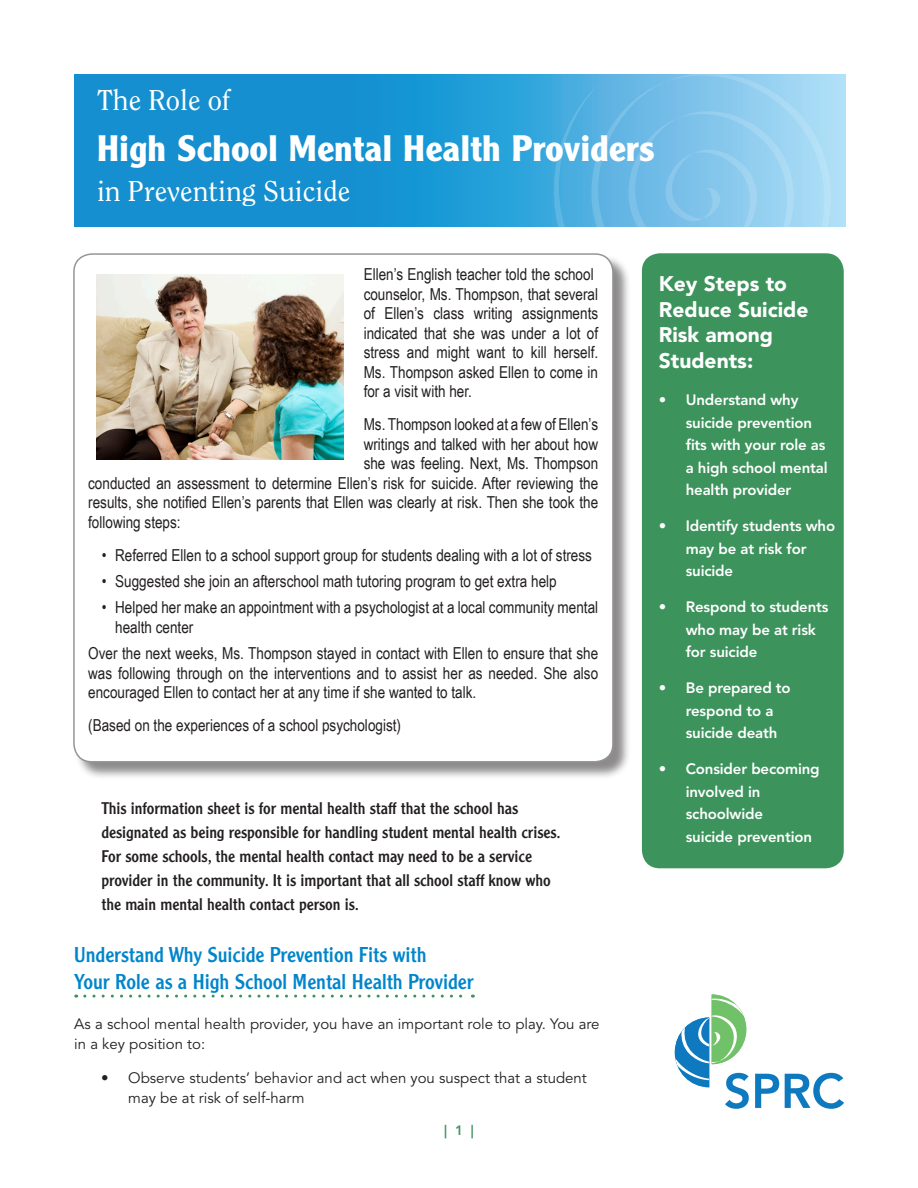
<style>
.page{position:relative;width:918px;height:1188px;background:#fff}
.page>*{position:absolute;margin:0;border:0;box-sizing:border-box;transform-origin:0 0}
.heading-title{font:700 36px "Clearface Gothic LT Std";letter-spacing:.015em;color:#fff}
.heading-title-2{font:28.5px "Clearface Std";color:#fff}
.A_Head{font:21px/27px "Clearface Gothic LT Std";color:#0085cb}
.pullout_head{font:900 21px/25.5px "Avenir LT Std";color:#fff}
.vignette{font:16.5px/19.5px "Arial Narrow";color:#231f20}
.callout_text{font:16.5px/24px "Clearface Gothic LT Std";color:#231f20}
.t1{font:800 15px/22.5px "Avenir LT Std";letter-spacing:-.01em;color:#fff}
.body{font:15px/20.2px "Avenir LT Std";color:#231f20}
.t2{font:800 13.5px "Avenir LT Std";color:#3c935b}
</style>
<div class="page">
<svg style="left:74px;top:74px;width:771px;height:152px;background:#1a94d2"></svg>
<svg style="left:552px;top:74px;width:289px;height:264px"></svg>
<svg style="left:675px;top:994px;width:169px;height:115px"></svg>
<svg style="left:85px;top:995px;width:388px;height:3px"></svg>
<div style="left:75px;top:255px;width:556px;height:525px;background:#231f20;opacity:.52"></div>
<div style="left:74px;top:254px;width:539px;height:508px;background:#fff;border-radius:18px"></div>
<div style="left:73px;top:253px;width:541px;height:510px;border:2px solid #939598;border-radius:18px"></div>
<div style="left:642px;top:253px;width:202px;height:615px;background:#3c935b;border-radius:18px"></div>
<img style="left:96px;top:275px;width:247px;height:184px">
<p class="heading-title-2" style="left:97px;top:83px;width:135px">The Role of</p>
<p class="heading-title" style="left:97px;top:127px;width:559px">High School Mental Health Providers</p>
<p class="heading-title-2" style="left:97px;top:174px;width:255px">in Preventing Suicide</p>
<p class="vignette" style="left:364px;top:264px;width:236px">Ellen’s English teacher told the school counselor, Ms. Thompson, that several of Ellen’s class writing assignments indicated that she was under a lot of stress and might want to kill herself.<br>Ms. Thompson asked Ellen to come in for a visit with her.</p>
<p class="vignette" style="left:364px;top:414px;width:236px">Ms. Thompson looked at a few of Ellen’s</p>
<p class="vignette" style="left:364px;top:434px;width:236px">writings and talked with her about how</p>
<p class="vignette" style="left:364px;top:453px;width:236px">she was feeling. Next, Ms. Thompson</p>
<p class="vignette" style="left:88px;top:473px;width:512px">conducted an assessment to determine Ellen’s risk for suicide. After reviewing the</p>
<p class="vignette" style="left:88px;top:492px;width:511px">results, she notified Ellen’s parents that Ellen was clearly at risk. Then she took the</p>
<p class="vignette" style="left:88px;top:512px;width:94px">following steps:</p>
<p class="vignette" style="left:102px;top:545px;width:492px">• Referred Ellen to a school support group for students dealing with a lot of stress</p>
<p class="vignette" style="left:102px;top:571px;width:457px">• Suggested she join an afterschool math tutoring program to get extra help</p>
<p class="vignette" style="left:115px;top:597px;width:484px;text-indent:-14px">• Helped her make an appointment with a psychologist at a local community mental health center</p>
<p class="vignette" style="left:88px;top:643px;width:512px;text-align:justify">Over the next weeks, Ms. Thompson stayed in contact with Ellen to ensure that she was following through on the interventions and to assist her as needed. She also encouraged Ellen to contact her at any time if she wanted to talk.</p>
<p class="vignette" style="left:88px;top:715px;width:314px">(Based on the experiences of a school psychologist)</p>
<p class="callout_text" style="left:102px;top:796px;width:461px">This information sheet is for mental health staff that the school has designated as being responsible for handling student mental health crises.<br>For some schools, the mental health contact may need to be a service provider in the community. It is important that all school staff know who the main mental health contact person is.</p>
<p class="A_Head" style="left:74px;top:940px;width:401px">Understand Why Suicide Prevention Fits with<br>Your Role as a High School Mental Health Provider</p>
<p class="body" style="left:74px;top:1014px;width:527px">As a school mental health provider, you have an important role to play. You are in a key position to:</p>
<p class="body" style="left:128px;top:1068px;width:460px;text-indent:-27px">• Observe students’ behavior and act when you suspect that a student may be at risk of self-harm</p>
<p class="t2" style="left:444px;top:1122px;width:31px">| 1 |</p>
<p class="pullout_head" style="left:659px;top:271px;width:151px">Key Steps to<br>Reduce Suicide<br>Risk among<br>Students:</p>
<p class="t1" style="left:686px;top:389px;width:143px;text-indent:-27px">• Understand why suicide prevention fits with your role as a high school mental health provider</p>
<p class="t1" style="left:686px;top:515px;width:151px;text-indent:-27px">• Identify students who may be at risk for suicide</p>
<p class="t1" style="left:686px;top:596px;width:144px;text-indent:-27px">• Respond to students who may be at risk for suicide</p>
<p class="t1" style="left:686px;top:677px;width:106px;text-indent:-27px">• Be prepared to respond to a suicide death</p>
<p class="t1" style="left:686px;top:758px;width:135px;text-indent:-27px">• Consider becoming involved in schoolwide<br>suicide prevention</p>
</div>
